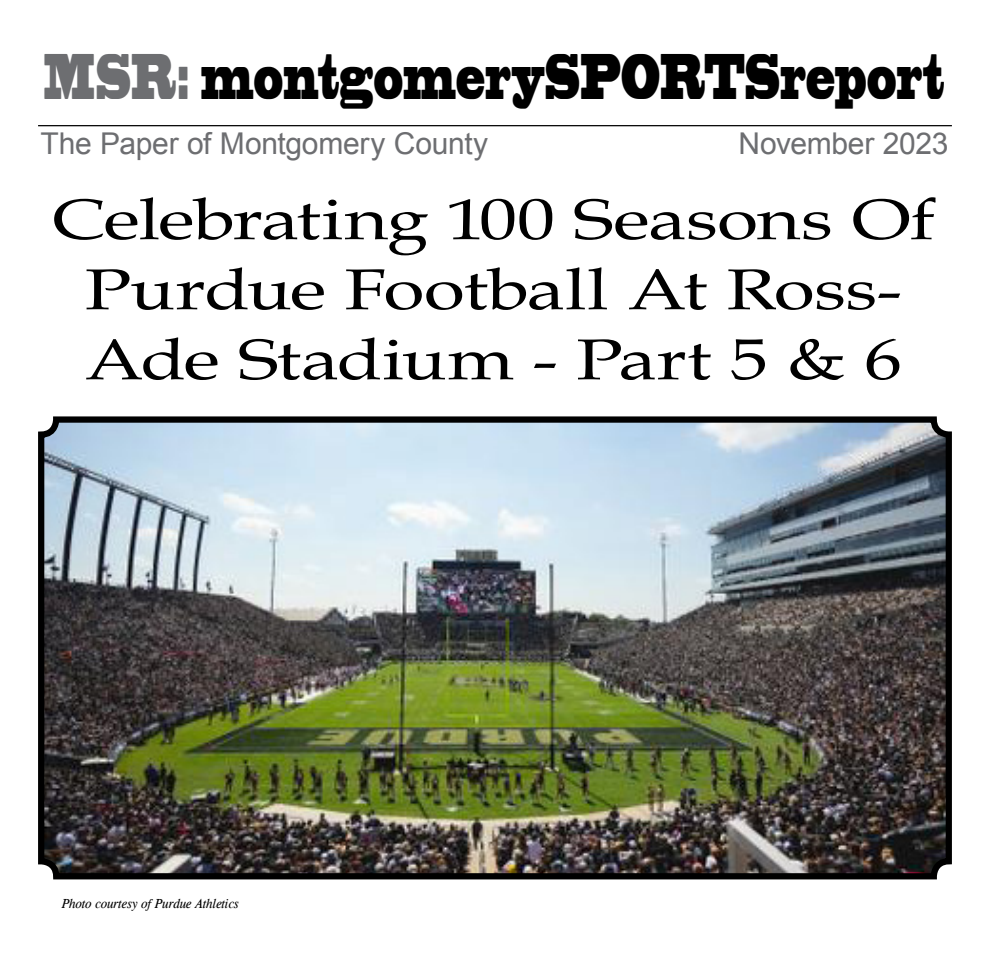
<style>
.page{position:relative;width:990px;height:977px;background:#fff}
.page>*{position:absolute;margin:0;border:0;box-sizing:border-box;transform-origin:0 0}
.Regular_hed{font:60px "Blackoak Std";color:#000;scale:.37 1}
.Regular_hed-2{font:57.5px/70px "Book Antiqua";letter-spacing:-.015em;color:#000;text-align:center;scale:1.31 1}
.Regular_hed-3{font:30px "Arial";letter-spacing:-.01em;color:#6d6e71}
.t1{font:italic 13.12px "CG Times";letter-spacing:-.01em;color:#000}
.s1{color:#6d6e71}
</style>
<div class="page">
<hr style="left:38px;top:125px;width:914px;height:1px;background:#000">
<img style="left:45px;top:423px;width:900px;height:449px">
<div style="left:38px;top:416px;width:914px;height:463px;border:6px solid #000;border-radius:15px"></div>
<p class="Regular_hed" style="left:44px;top:37px;width:2434px"><span class="s1">MSR:</span> montgomerySPORTSreport</p>
<p class="Regular_hed-3" style="left:41px;top:124px;width:449px">The Paper of Montgomery County</p>
<p class="Regular_hed-3" style="left:739px;top:124px;width:211px">November 2023</p>
<p class="Regular_hed-2" style="left:51px;top:183px;width:677px">Celebrating 100 Seasons Of<br>Purdue Football At Ross-<br>Ade Stadium - Part 5 &amp; 6</p>
<p class="t1" style="left:62px;top:896px;width:179px">Photo courtesy of Purdue Athletics</p>
</div>
